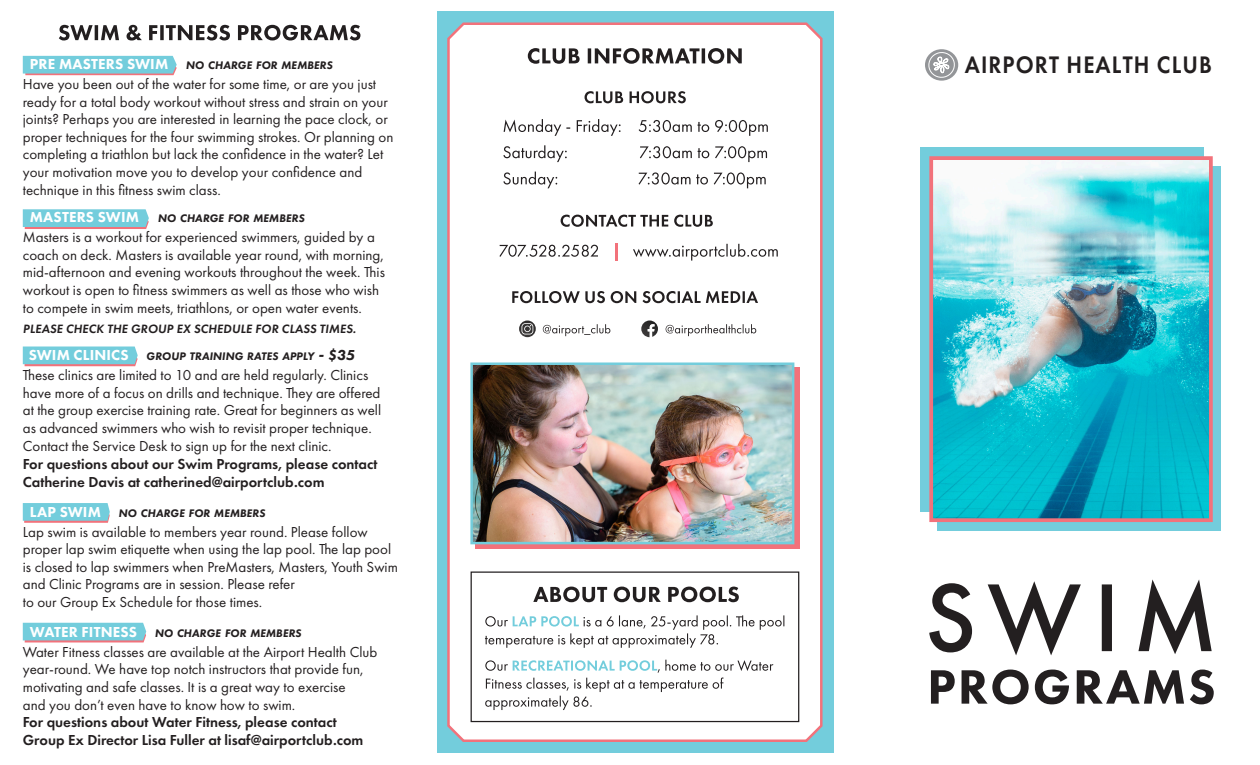
<style>
.page{position:relative;width:1260px;height:765px;background:#fff}
.page>*{position:absolute;margin:0;border:0;box-sizing:border-box;transform-origin:0 0}
.t1{font:600 24.88px "Futura PT";letter-spacing:.05em;color:#231f20;scale:.91 1}
.t2{font:15px/17.6px "Futura PT";color:#231f20}
.t3{font:600 15px/17.5px "Futura PT";color:#231f20}
.t4{font:italic 600 12.5px "Futura PT";letter-spacing:.01em;color:#231f20}
.t5{font:italic 800 11.38px "Futura PT";color:#231f20}
.s1{font-style:normal;font-size:15px;color:#fff}
.s2{font-size:16.25px}
.s3{font-size:15px}
.s4{font-weight:600}
</style>
<div class="page">
<svg style="left:23px;top:56px;width:154px;height:19px;background:#7ec6d4"></svg>
<svg style="left:23px;top:209px;width:126px;height:20px;background:#83c5d3"></svg>
<svg style="left:23px;top:347px;width:115px;height:19px;background:#80c5d3"></svg>
<svg style="left:23px;top:503px;width:87px;height:20px;background:#83c5d2"></svg>
<svg style="left:23px;top:623px;width:123px;height:19px;background:#7ec5d4"></svg>
<div style="left:437px;top:12px;width:397px;height:741px;background:#73cddc"></div>
<div style="left:447px;top:22px;width:376px;height:720px;background:#fff"></div>
<div style="left:920px;top:148px;width:284px;height:364px;background:#73cddc"></div>
<div style="left:938px;top:166px;width:283px;height:365px;background:#73cddc"></div>
<svg style="left:475px;top:368px;width:324px;height:181px;background:#e87881"></svg>
<svg style="left:503px;top:172px;width:263px;height:16px;background:#e3e3e3"></svg>
<svg style="left:503px;top:145px;width:264px;height:17px;background:#e3e3e3"></svg>
<svg style="left:504px;top:119px;width:264px;height:17px;background:#dcdbdc"></svg>
<svg style="left:519px;top:320px;width:17px;height:17px"></svg>
<svg style="left:522px;top:323px;width:11px;height:11px"></svg>
<svg style="left:641px;top:320px;width:17px;height:17px"></svg>
<svg style="left:512px;top:291px;width:246px;height:12px;background:#a8a7a7"></svg>
<svg style="left:543px;top:324px;width:67px;height:12px"></svg>
<svg style="left:931px;top:670px;width:283px;height:34px"></svg>
<svg style="left:929px;top:579px;width:283px;height:76px"></svg>
<div style="left:925px;top:49px;width:33px;height:32px;background:#939598;border-radius:50%"></div>
<svg style="left:928px;top:51px;width:28px;height:28px"></svg>
<svg style="left:528px;top:48px;width:214px;height:16px;background:#999797"></svg>
<svg style="left:59px;top:25px;width:301px;height:16px"></svg>
<svg style="left:633px;top:244px;width:145px;height:17px;background:#dbdbdb"></svg>
<svg style="left:615px;top:243px;width:2px;height:18px"></svg>
<svg style="left:499px;top:245px;width:99px;height:12px"></svg>
<svg style="left:561px;top:215px;width:152px;height:12px;background:#a8a7a7"></svg>
<svg style="left:585px;top:91px;width:101px;height:12px"></svg>
<img style="left:934px;top:161px;width:274px;height:356px">
<div style="left:929px;top:156px;width:284px;height:366px;border:4px solid #f2727b"></div>
<img style="left:473px;top:365px;width:318px;height:176px">
<div style="left:470px;top:362px;width:324px;height:182px;border:2px solid #73cddc"></div>
<div style="left:471px;top:572px;width:328px;height:150px;background:#fff"></div>
<div style="left:471px;top:572px;width:328px;height:150px;border:1px solid #231f20"></div>
<svg style="left:533px;top:587px;width:206px;height:15px"></svg>
<svg style="left:485px;top:660px;width:288px;height:50px"></svg>
<svg style="left:485px;top:615px;width:299px;height:33px"></svg>
<svg style="left:666px;top:324px;width:90px;height:12px"></svg>
<p class="t5" style="left:30px;top:59px;width:304px"><span class="s1">PRE MASTERS SWIM</span> NO CHARGE FOR MEMBERS</p>
<p class="t2" style="left:23px;top:76px;width:372px">Have you been out of the water for some time, or are you just ready for a total body workout without stress and strain on your joints? Perhaps you are interested in learning the pace clock, or proper techniques for the four swimming strokes. Or planning on completing a triathlon but lack the confidence in the water? Let your motivation move you to develop your confidence and technique in this fitness swim class.</p>
<p class="t5" style="left:30px;top:212px;width:276px"><span class="s1">MASTERS SWIM</span> NO CHARGE FOR MEMBERS</p>
<p class="t2" style="left:23px;top:229px;width:364px">Masters is a workout for experienced swimmers, guided by a coach on deck. Masters is available year round, with morning, mid-afternoon and evening workouts throughout the week. This workout is open to fitness swimmers as well as those who wish to compete in swim meets, triathlons, or open water events.</p>
<p class="t4" style="left:23px;top:321px;width:335px">PLEASE CHECK THE GROUP EX SCHEDULE FOR CLASS TIMES.</p>
<p class="t5" style="left:29px;top:350px;width:327px"><span class="s1">SWIM CLINICS</span> GROUP TRAINING RATES APPLY <span class="s2">-</span> <span class="s3">$35</span></p>
<p class="t2" style="left:23px;top:367px;width:360px">These clinics are limited to 10 and are held regularly. Clinics have more of a focus on drills and technique. They are offered at the group exercise training rate. Great for beginners as well as advanced swimmers who wish to revisit proper technique.<br>Contact the Service Desk to sign up for the next clinic.<br><span class="s4">For questions about our Swim Programs, please contact Catherine Davis at catherined@airportclub.com</span></p>
<p class="t5" style="left:30px;top:506px;width:237px"><span class="s1">LAP SWIM</span> NO CHARGE FOR MEMBERS</p>
<p class="t2" style="left:23px;top:523px;width:346px">Lap swim is available to members year round. Please follow</p>
<p class="t2" style="left:23px;top:541px;width:377px">proper lap swim etiquette when using the lap pool. The lap pool is closed to lap swimmers when PreMasters, Masters, Youth Swim and Clinic Programs are in session. Please refer<br>to our Group Ex Schedule for those times.</p>
<p class="t5" style="left:30px;top:626px;width:273px"><span class="s1">WATER FITNESS</span> NO CHARGE FOR MEMBERS</p>
<p class="t2" style="left:23px;top:643px;width:356px">Water Fitness classes are available at the Airport Health Club year-round. We have top notch instructors that provide fun,</p>
<p class="t2" style="left:23px;top:678px;width:324px;line-height:18px">motivating and safe classes. It is a great way to exercise and you don’t even have to know how to swim.</p>
<p class="t3" style="left:23px;top:714px;width:342px">For questions about Water Fitness, please contact<br>Group Ex Director Lisa Fuller at lisaf@airportclub.com</p>
<p class="t1" style="left:965px;top:49px;width:273px">AIRPORT HEALTH CLUB</p>
</div>
